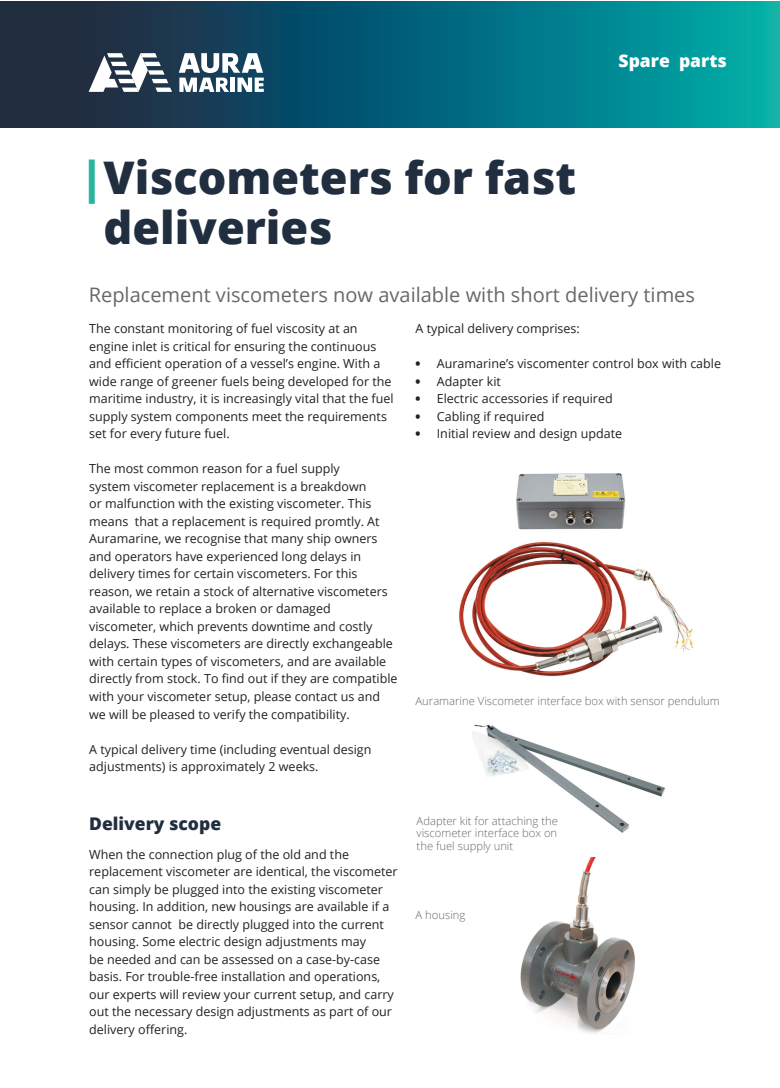
<style>
.page{position:relative;width:780px;height:1088px;background:#fff}
.page>*{position:absolute;margin:0;border:0;box-sizing:border-box;transform-origin:0 0}
.Datasheet_pääotsikko{font:800 45px/50px "Open Sans";color:#202e40}
.Ingressi{font:20px "Open Sans";color:#68686a}
.Väliotsikko{font:800 17.5px "Open Sans";color:#202e40}
.Fakta_otsikko{font:800 17.5px "Open Sans";color:#fff}
.Leipäteksti{font:12.5px/17.5px "Open Sans";color:#222121}
.Kuvateksti{font:300 11.25px/12.5px "Open Sans";color:#68686a;text-align:justify}
.s1{color:#2ab49f}
.s2{font-weight:800}
</style>
<div class="page">
<img style="left:472px;top:724px;width:193px;height:109px">
<img style="left:520px;top:857px;width:115px;height:176px">
<svg style="left:0;top:2px;width:780px;height:126px;background:#096476"></svg>
<svg style="left:89px;top:53px;width:175px;height:39px"></svg>
<img style="left:459px;top:473px;width:235px;height:204px">
<p class="Datasheet_pääotsikko" style="left:103px;top:150px;width:474px;text-indent:-23px"><span class="s1">|</span>Viscometers for fast deliveries</p>
<p class="Fakta_otsikko" style="left:618px;top:47px;width:110px">Spare parts</p>
<p class="Ingressi" style="left:89px;top:281px;width:607px">Replacement viscometers now available with short delivery times</p>
<p class="Leipäteksti" style="left:415px;top:320px;width:166px">A typical delivery comprises:</p>
<p class="Leipäteksti" style="left:415px;top:355px;width:307px"><span class="s2">•</span> Auramarine’s viscomenter control box with cable</p>
<p class="Leipäteksti" style="left:415px;top:372px;width:87px"><span class="s2">•</span> Adapter kit</p>
<p class="Leipäteksti" style="left:415px;top:390px;width:199px"><span class="s2">•</span> Electric accessories if required</p>
<p class="Leipäteksti" style="left:415px;top:407px;width:130px"><span class="s2">•</span> Cabling if required</p>
<p class="Leipäteksti" style="left:415px;top:425px;width:208px"><span class="s2">•</span> Initial review and design update</p>
<p class="Leipäteksti" style="left:89px;top:320px;width:306px">The constant monitoring of fuel viscosity at an engine inlet is critical for ensuring the continuous and efficient operation of a vessel’s engine. With a wide range of greener fuels being developed for the maritime industry, it is increasingly vital that the fuel supply system components meet the requirements set for every future fuel.</p>
<p class="Leipäteksti" style="left:89px;top:460px;width:310px">The most common reason for a fuel supply<br>system viscometer replacement is a breakdown<br>or malfunction with the existing viscometer. This means that a replacement is required promtly. At Auramarine, we recognise that many ship owners and operators have experienced long delays in delivery times for certain viscometers. For this reason, we retain a stock of alternative viscometers available to replace a broken or damaged viscometer, which prevents downtime and costly delays. These viscometers are directly exchangeable with certain types of viscometers, and are available directly from stock. To find out if they are compatible with your viscometer setup, please contact us and we will be pleased to verify the compatibility.</p>
<p class="Leipäteksti" style="left:89px;top:740px;width:284px">A typical delivery time (including eventual design adjustments) is approximately 2 weeks.</p>
<p class="Kuvateksti" style="left:415px;top:694px;width:306px">Auramarine Viscometer interface box with sensor pendulum</p>
<p class="Väliotsikko" style="left:89px;top:810px;width:133px">Delivery scope</p>
<p class="Leipäteksti" style="left:89px;top:845px;width:310px">When the connection plug of the old and the replacement viscometer are identical, the viscometer can simply be plugged into the existing viscometer housing. In addition, new housings are available if a sensor cannot be directly plugged into the current housing. Some electric design adjustments may<br>be needed and can be assessed on a case-by-case basis. For trouble-free installation and operations, our experts will review your current setup, and carry out the necessary design adjustments as part of our delivery offering.</p>
<p class="Kuvateksti" style="left:416px;top:814px;width:143px">Adapter kit for attaching the viscometer interface box on the fuel supply unit</p>
<p class="Kuvateksti" style="left:415px;top:909px;width:51px">A housing</p>
</div>
